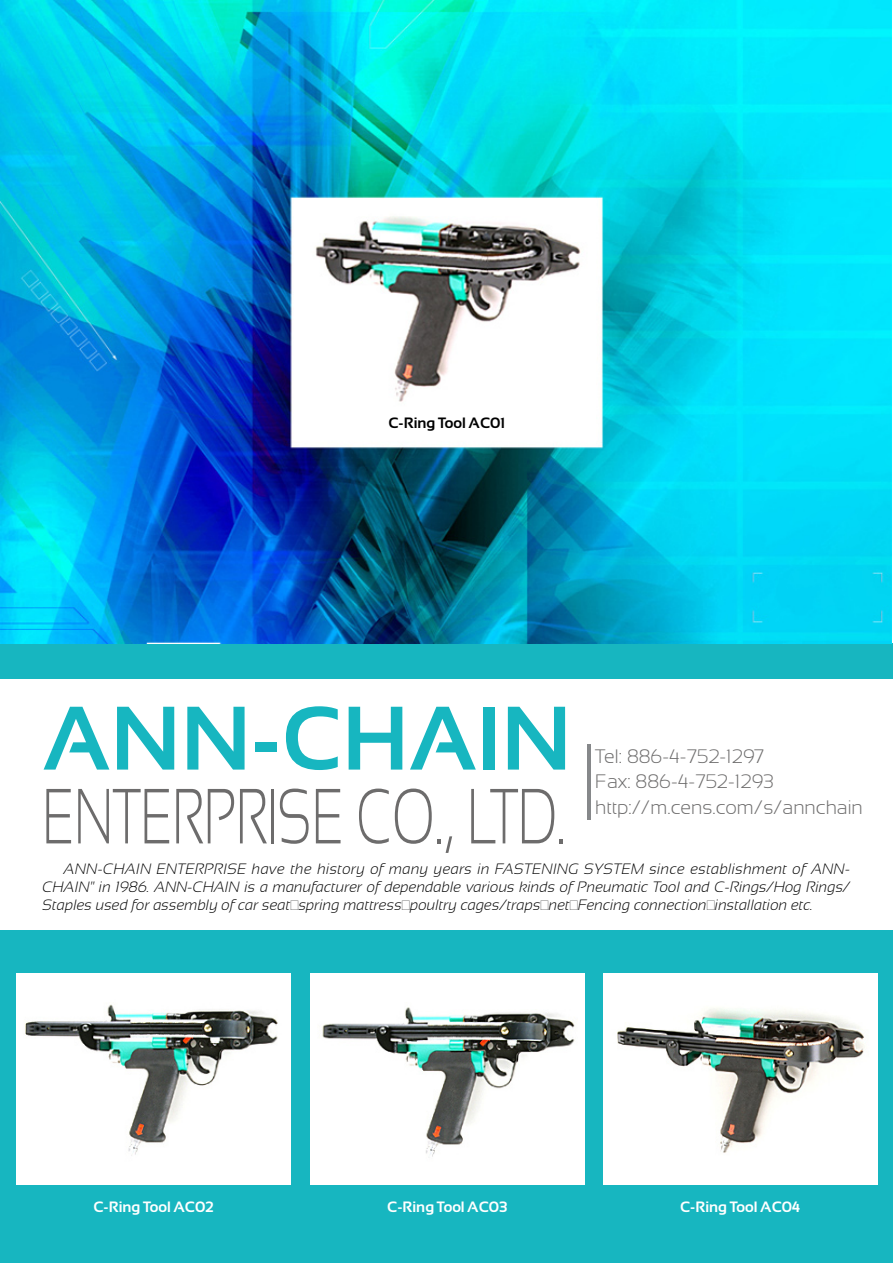
<style>
.page{position:relative;width:893px;height:1263px;background:#fff}
.page>*{position:absolute;margin:0;border:0;box-sizing:border-box;transform-origin:0 0}
.t1{font:700 90px "Sansation";color:#17b6c0}
.t2{font:300 78px "Sansation";color:#6d6c6c;scale:.68 1}
.t3{font:300 19.5px/25.5px "Sansation";color:#6d6c6c}
.t4{font:italic 300 15px/18px "Sansation";color:#000;text-align:justify}
.t5{font:700 15px "Sansation";color:#fff}
.t6{font:700 15px "Sansation";color:#000}
</style>
<div class="page">
<div style="left:0;top:643px;width:893px;height:620px;background:#17b6c0"></div>
<div style="left:0;top:679px;width:893px;height:251px;background:#fff"></div>
<img style="left:17px;top:973px;width:274px;height:212px">
<img style="left:310px;top:973px;width:274px;height:212px">
<img style="left:604px;top:973px;width:274px;height:212px">
<hr style="left:587px;top:744px;width:3px;height:76px;background:#86888a">
<img style="left:0;top:1px;width:891px;height:642px">
<p class="t6" style="left:388px;top:415px;width:118px">C-Ring Tool AC01</p>
<h1 class="t1" style="left:43px;top:688px;width:531px">ANN-CHAIN</h1>
<h2 class="t2" style="left:43px;top:773px;width:771px">ENTERPRISE CO., LTD.</h2>
<h3 class="t3" style="left:595px;top:743px;width:269px">Tel: 886-4-752-1297<br>Fax: 886-4-752-1293 http://m.cens.com/s/annchain</h3>
<p class="t4" style="left:43px;top:860px;width:809px;text-indent:21px">ANN-CHAIN ENTERPRISE have the history of many years in FASTENING SYSTEM since establishment of ANN-CHAIN" in 1986. ANN-CHAIN is a manufacturer of dependable various kinds of Pneumatic Tool and C-Rings/Hog Rings/ Staples used for assembly of car seat、spring mattress、poultry cages/traps、net、Fencing connection、installation etc.</p>
<p class="t5" style="left:93px;top:1199px;width:122px">C-Ring Tool AC02</p>
<p class="t5" style="left:387px;top:1199px;width:121px">C-Ring Tool AC03</p>
<p class="t5" style="left:680px;top:1199px;width:122px">C-Ring Tool AC04</p>
</div>
